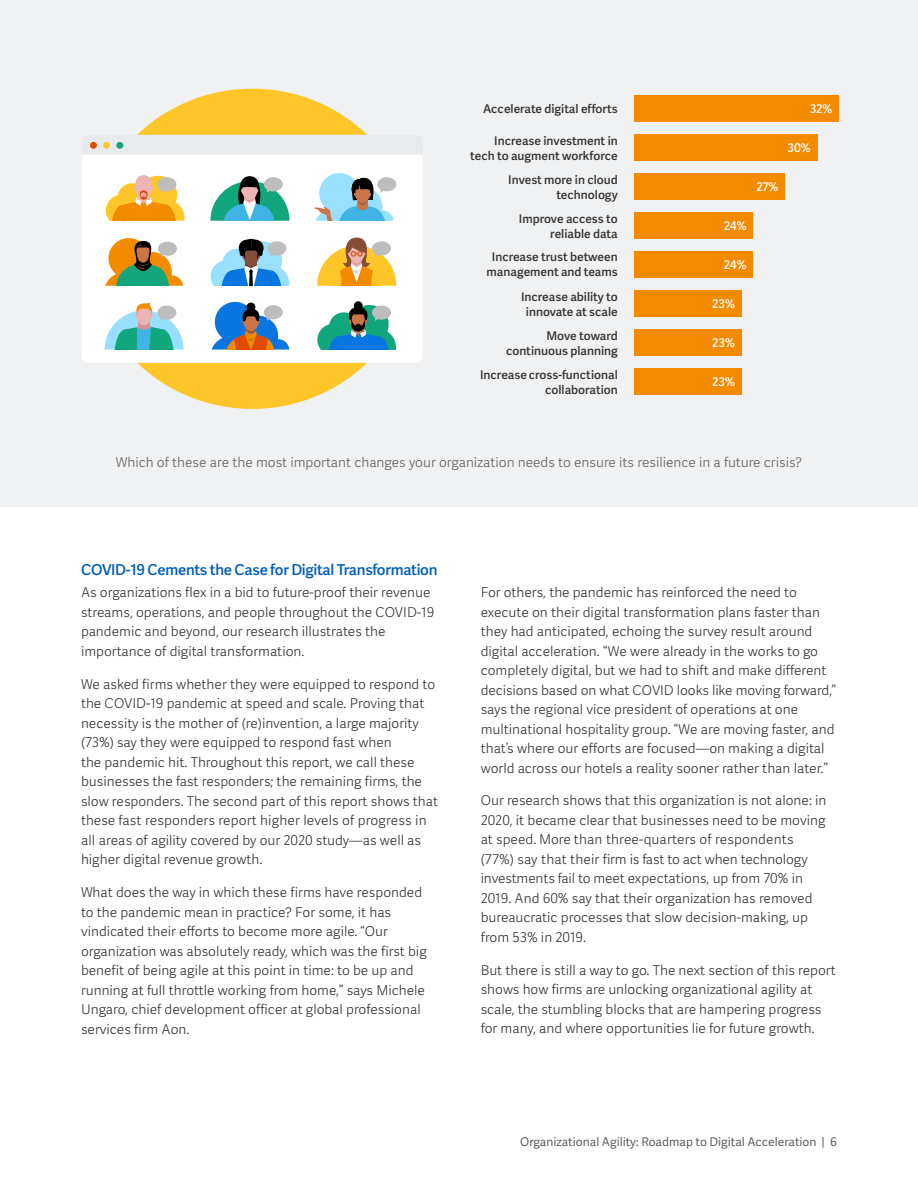
<style>
.page{position:relative;width:918px;height:1188px;background:#fff}
.page>*{position:absolute;margin:0;border:0;box-sizing:border-box;transform-origin:0 0}
.t1{font:500 15px "Workday Adelle Sans";letter-spacing:-.02em;color:#005cb9}
.t2{font:300 13.5px/19.5px "Workday Adelle Sans";color:#333}
.t3{font:300 13.5px "Workday Adelle Sans";color:#616161}
.t4{font:500 12px/15px "Workday Adelle Sans";color:#333;text-align:right}
.t5{font:12px "Workday Adelle Sans";color:#616161}
.t6{font:500 12px "Workday Adelle Sans";letter-spacing:-.01em;color:#fff}
</style>
<div class="page">
<div style="left:0;top:0;width:918px;height:507px;background:#f0f1f2"></div>
<div style="left:88px;top:89px;width:328px;height:320px;background:#ffc629;border-radius:50%"></div>
<div style="left:82px;top:135px;width:341px;height:228px;background:#e8ebed;border-radius:6px"></div>
<div style="left:82px;top:155px;width:341px;height:208px;background:#fff"></div>
<div style="left:90px;top:142px;width:7px;height:7px;background:#e14b00;border-radius:50%"></div>
<div style="left:103px;top:142px;width:7px;height:7px;background:#ffc629;border-radius:50%"></div>
<div style="left:116px;top:142px;width:7px;height:7px;background:#12a67c;border-radius:50%"></div>
<div style="left:97px;top:167px;width:94px;height:54px;background:#fff"></div>
<div style="left:310px;top:167px;width:93px;height:54px;background:#fff"></div>
<div style="left:203px;top:167px;width:94px;height:54px;background:#fff"></div>
<div style="left:203px;top:232px;width:94px;height:54px;background:#fff"></div>
<div style="left:310px;top:296px;width:93px;height:54px;background:#fff"></div>
<svg style="left:354px;top:301px;width:9px;height:9px"></svg>
<div style="left:310px;top:232px;width:93px;height:54px;background:#fff"></div>
<div style="left:97px;top:296px;width:94px;height:54px;background:#fff"></div>
<svg style="left:106px;top:175px;width:79px;height:46px"></svg>
<svg style="left:210px;top:176px;width:79px;height:45px"></svg>
<svg style="left:314px;top:173px;width:82px;height:48px"></svg>
<div style="left:204px;top:296px;width:93px;height:54px;background:#fff"></div>
<svg style="left:212px;top:301px;width:77px;height:49px"></svg>
<svg style="left:211px;top:239px;width:79px;height:47px"></svg>
<svg style="left:317px;top:238px;width:79px;height:48px"></svg>
<svg style="left:105px;top:303px;width:79px;height:47px"></svg>
<div style="left:97px;top:232px;width:94px;height:54px;background:#fff"></div>
<svg style="left:105px;top:238px;width:78px;height:48px"></svg>
<svg style="left:317px;top:303px;width:79px;height:47px"></svg>
<div style="left:634px;top:95px;width:204px;height:27px;background:#f38b00"></div>
<div style="left:634px;top:134px;width:183px;height:27px;background:#f38b00"></div>
<div style="left:634px;top:173px;width:150px;height:27px;background:#f38b00"></div>
<div style="left:634px;top:212px;width:119px;height:27px;background:#f38b00"></div>
<div style="left:634px;top:251px;width:119px;height:27px;background:#f38b00"></div>
<div style="left:634px;top:290px;width:108px;height:27px;background:#f38b00"></div>
<div style="left:634px;top:329px;width:108px;height:27px;background:#f38b00"></div>
<div style="left:634px;top:368px;width:108px;height:27px;background:#f38b00"></div>
<p class="t4" style="left:483px;top:102px;width:136px">Accelerate digital efforts</p>
<p class="t4" style="left:470px;top:133px;width:149px">Increase investment in tech to augment workforce</p>
<p class="t4" style="left:508px;top:172px;width:111px">Invest more in cloud technology</p>
<p class="t4" style="left:519px;top:211px;width:100px">Improve access to reliable data</p>
<p class="t4" style="left:487px;top:250px;width:133px;text-align:center">Increase trust between management and teams</p>
<p class="t4" style="left:521px;top:289px;width:98px;text-align:center">Increase ability to innovate at scale</p>
<p class="t4" style="left:506px;top:328px;width:113px">Move toward continuous planning</p>
<p class="t4" style="left:480px;top:367px;width:139px">Increase cross-functional collaboration</p>
<p class="t6" style="left:810px;top:102px;width:24px">32%</p>
<p class="t6" style="left:788px;top:141px;width:25px">30%</p>
<p class="t6" style="left:756px;top:180px;width:24px">27%</p>
<p class="t6" style="left:724px;top:219px;width:24px">24%</p>
<p class="t6" style="left:724px;top:258px;width:24px">24%</p>
<p class="t6" style="left:712px;top:297px;width:24px">23%</p>
<p class="t6" style="left:712px;top:336px;width:24px">23%</p>
<p class="t6" style="left:712px;top:375px;width:24px">23%</p>
<p class="t3" style="left:116px;top:454px;width:688px">Which of these are the most important changes your organization needs to ensure its resilience in a future crisis?</p>
<p class="t1" style="left:81px;top:560px;width:358px">COVID-19 Cements the Case for Digital Transformation</p>
<p class="t2" style="left:81px;top:583px;width:355px">As organizations flex in a bid to future-proof their revenue streams, operations, and people throughout the COVID-19 pandemic and beyond, our research illustrates the importance of digital transformation.</p>
<p class="t2" style="left:81px;top:675px;width:359px">We asked firms whether they were equipped to respond to the COVID-19 pandemic at speed and scale. Proving that necessity is the mother of (re)invention, a large majority (73%) say they were equipped to respond fast when<br>the pandemic hit. Throughout this report, we call these businesses the fast responders; the remaining firms, the slow responders. The second part of this report shows that these fast responders report higher levels of progress in all areas of agility covered by our 2020 study—as well as higher digital revenue growth.</p>
<p class="t2" style="left:81px;top:883px;width:347px">What does the way in which these firms have responded to the pandemic mean in practice? For some, it has vindicated their efforts to become more agile. “Our organization was absolutely ready, which was the first big benefit of being agile at this point in time: to be up and running at full throttle working from home,” says Michele Ungaro, chief development officer at global professional services firm Aon.</p>
<p class="t2" style="left:481px;top:583px;width:357px">For others, the pandemic has reinforced the need to execute on their digital transformation plans faster than they had anticipated, echoing the survey result around digital acceleration. “We were already in the works to go completely digital, but we had to shift and make different decisions based on what COVID looks like moving forward,” says the regional vice president of operations at one multinational hospitality group. “We are moving faster, and that’s where our efforts are focused—on making a digital world across our hotels a reality sooner rather than later.”</p>
<p class="t2" style="left:481px;top:791px;width:347px">Our research shows that this organization is not alone: in 2020, it became clear that businesses need to be moving at speed. More than three-quarters of respondents (77%) say that their firm is fast to act when technology investments fail to meet expectations, up from 70% in 2019. And 60% say that their organization has removed bureaucratic processes that slow decision-making, up from 53% in 2019.</p>
<p class="t2" style="left:481px;top:961px;width:357px">But there is still a way to go. The next section of this report shows how firms are unlocking organizational agility at scale, the stumbling blocks that are hampering progress for many, and where opportunities lie for future growth.</p>
<p class="t5" style="left:520px;top:1135px;width:318px">Organizational Agility: Roadmap to Digital Acceleration | 6</p>
</div>
